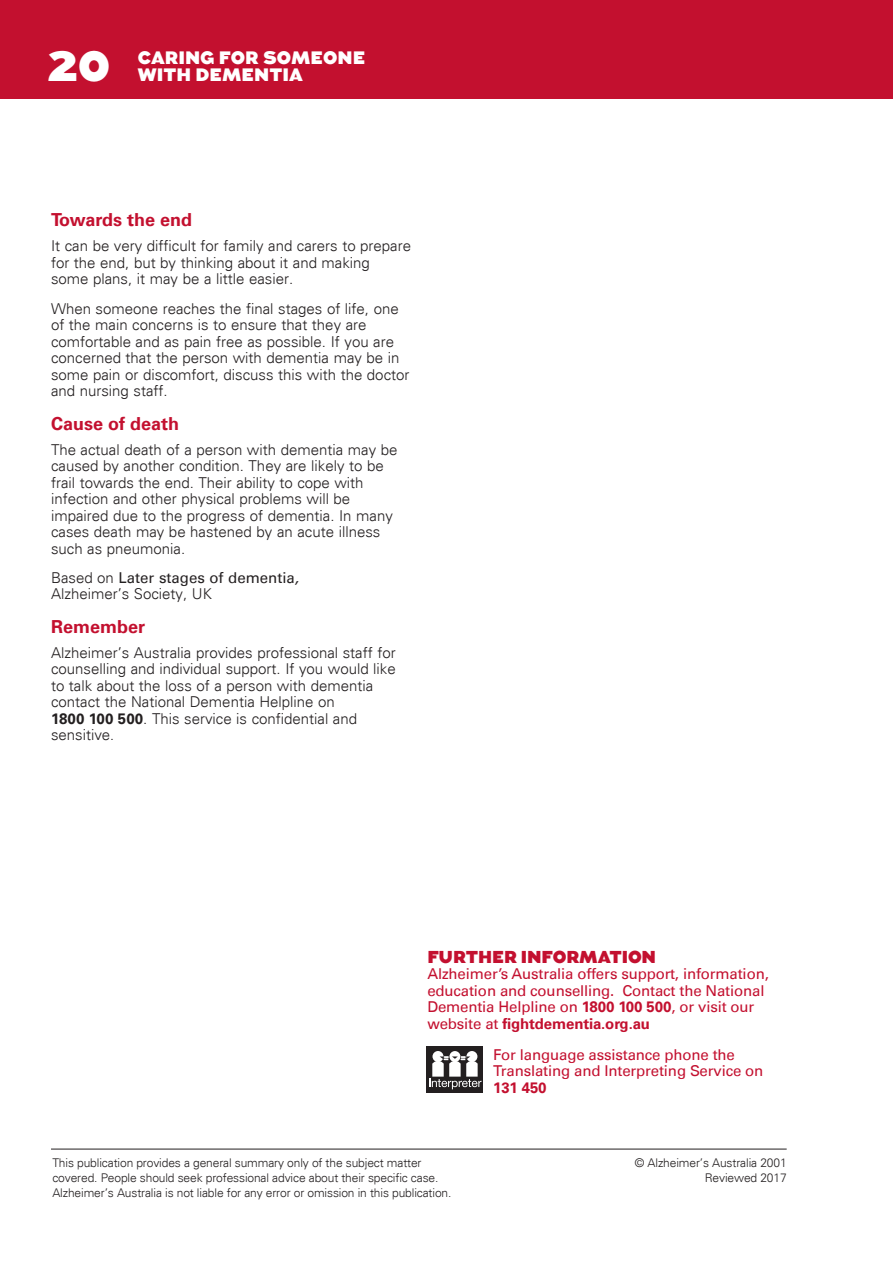
<style>
.page{position:relative;width:893px;height:1263px;background:#fff}
.page>*{position:absolute;margin:0;border:0;box-sizing:border-box;transform-origin:0 0}
.Heading_Large{font:900 42px "Augustus";color:#fff}
.Subheading_Intro_Sma{font:700 18px "Univers LT Std";color:#c3102f}
.FactSheet_Subtitle{font:900 18px "Augustus";color:#fff}
.FactSheet_Subtitle-2{font:900 17.25px "Augustus";letter-spacing:-.01em;color:#c3102f}
.Body_Text{font:300 15px/16.5px "Univers";color:#231f20}
.FactSheet_Subtitle-3{font:15px/16.5px "Univers LT Std";letter-spacing:-.01em;color:#c3102f}
.Body_Copy{font:300 12px/15px "Univers";letter-spacing:-.01em;color:#231f20}
.s1{font-family:"Univers LT Std";font-weight:400}
.s2{font-weight:400;font-style:italic}
.s3{font-family:"Univers LT Std";font-weight:700}
.s4{font-size:14.25px}
.s5{font-weight:700}
</style>
<div class="page">
<hr style="left:51px;top:1149px;width:736px;height:1px;background:#231f20">
<div style="left:0;top:0;width:893px;height:99px;background:#c3102f"></div>
<div style="left:426px;top:1046px;width:57px;height:47px;background:#231f20"></div>
<div style="left:466px;top:1051px;width:11px;height:11px;background:#fff;border-radius:50%"></div>
<div style="left:432px;top:1051px;width:11px;height:11px;background:#fff;border-radius:50%"></div>
<div style="left:449px;top:1051px;width:11px;height:11px;background:#fff;border-radius:50%"></div>
<svg style="left:429px;top:1056px;width:53px;height:33px"></svg>
<p class="Heading_Large" style="left:48px;top:41px;width:64px">20</p>
<p class="FactSheet_Subtitle" style="left:138px;top:47px;width:229px">CARING FOR SOMEONE</p>
<p class="FactSheet_Subtitle" style="left:138px;top:64px;width:167px">WITH DEMENTIA</p>
<p class="Subheading_Intro_Sma" style="left:51px;top:209px;width:143px">Towards the end</p>
<p class="Body_Text" style="left:51px;top:238px;width:362px">It can be very difficult for family and carers to prepare for the end, but by thinking about it and making some plans, it may be a little easier.</p>
<p class="Body_Text" style="left:51px;top:300px;width:360px">When someone reaches the final stages of life, one of the main concerns is to ensure that they are comfortable and as pain free as possible. If you are concerned that the person with dementia may be in some pain or discomfort, discuss this with the doctor and nursing staff.</p>
<p class="Subheading_Intro_Sma" style="left:51px;top:413px;width:130px">Cause of death</p>
<p class="Body_Text" style="left:51px;top:441px;width:348px">The actual death of a person with dementia may be caused by another condition. They are likely to be frail towards the end. Their ability to cope with infection and other physical problems will be impaired due to the progress of dementia. In many cases death may be hastened by an acute illness such as pneumonia.</p>
<p class="Body_Text" style="left:51px;top:569px;width:249px">Based on <span class="s1">Later stages of dementia</span><span class="s2">,<br></span>Alzheimer’s Society, UK</p>
<p class="Subheading_Intro_Sma" style="left:51px;top:616px;width:96px">Remember</p>
<p class="Body_Text" style="left:51px;top:644px;width:346px">Alzheimer’s Australia provides professional staff for counselling and individual support. If you would like to talk about the loss of a person with dementia contact the National Dementia Helpline on<br><span class="s3">1800 100 500</span>. This service is confidential and sensitive<span class="s4">.</span></p>
<p class="FactSheet_Subtitle-2" style="left:427px;top:946px;width:230px">FURTHER INFORMATION</p>
<p class="FactSheet_Subtitle-3" style="left:427px;top:965px;width:343px">Alzheimer’s Australia offers support, information, education and counselling. Contact the National Dementia Helpline on <span class="s5">1800 100 500</span>, or visit our website at <span class="s5">fightdementia.org.au</span></p>
<p class="FactSheet_Subtitle-3" style="left:493px;top:1046px;width:272px">For language assistance phone the<br>Translating and Interpreting Service on<br><span class="s5">131 450</span></p>
<p class="Body_Copy" style="left:52px;top:1156px;width:401px">This publication provides a general summary only of the subject matter covered. People should seek professional advice about their specific case.<br>Alzheimer’s Australia is not liable for any error or omission in this publication.</p>
<p class="Body_Copy" style="left:635px;top:1156px;width:153px;text-align:right">© Alzheimer’s Australia 2001<br>Reviewed 2017</p>
</div>
